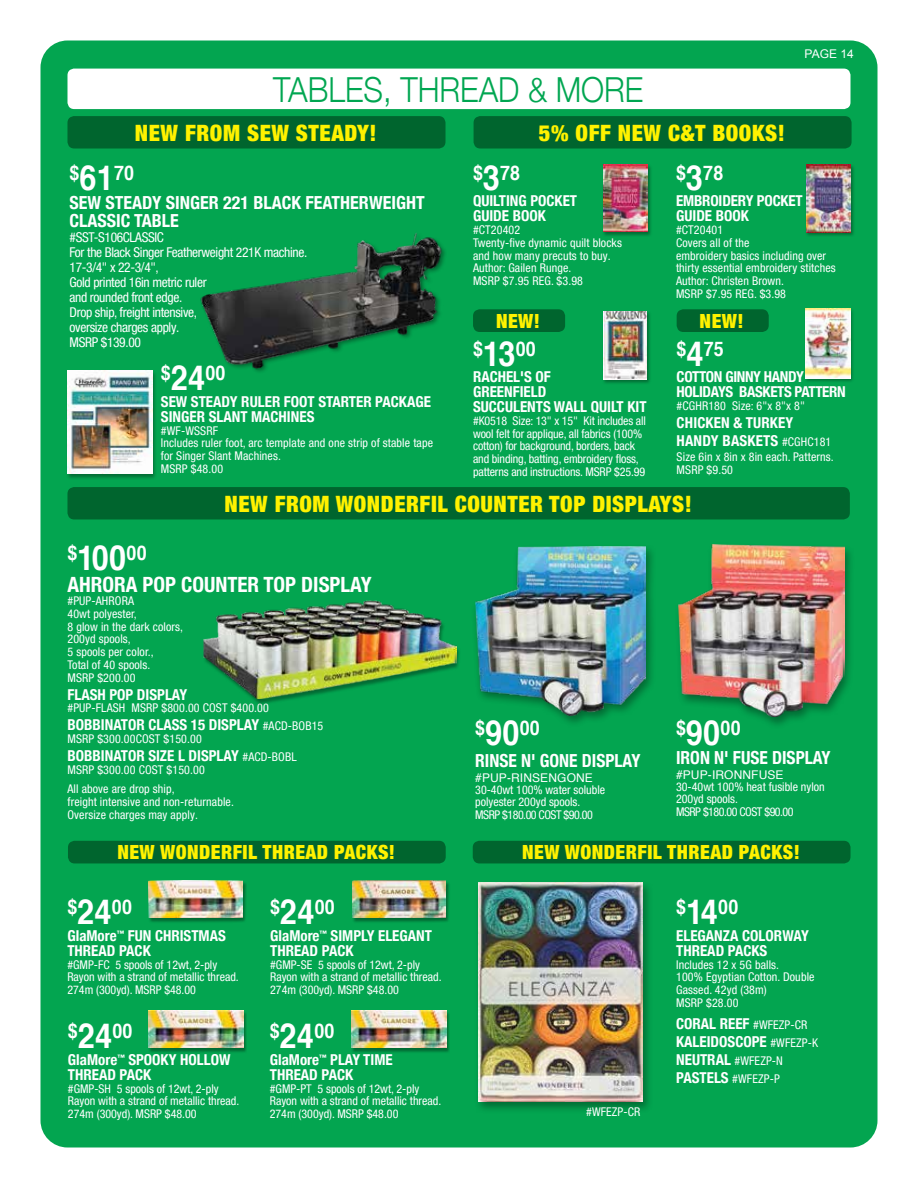
<style>
.page{position:relative;width:918px;height:1188px;background:#fff}
.page>*{position:absolute;margin:0;border:0;box-sizing:border-box;transform-origin:0 0}
.t1{font:300 34.5px "Helvetica Neue";color:#00a651;scale:.9 1}
.t2{font:900 condensed 22.5px "Helvetica Neue";letter-spacing:.025em;color:#fff200}
.t3{font:700 condensed 21px "Helvetica Neue";color:#fff}
.t4{font:700 20.1px "Helvetica";letter-spacing:.01em;color:#fff;scale:.89 1}
.t5{font:900 condensed 19.5px "Helvetica Neue";letter-spacing:.025em;color:#fff200}
.t6{font:700 condensed 18px/18px "Helvetica Neue";color:#fff}
.t7{font:700 condensed 15px/15px "Helvetica Neue";color:#fff}
.t8{font:700 condensed 15px/15px "Helvetica Neue";letter-spacing:-.025em;color:#fff}
.t9{font:condensed 13.5px/15px "Helvetica Neue LT Pro";letter-spacing:-.025em;color:#fff}
.t10{font:condensed 12px/12.8px "Helvetica Neue LT Pro";letter-spacing:.01em;color:#fff}
.t11{font:condensed 12px/12.8px "Helvetica Neue LT Pro";letter-spacing:-.01em;color:#fff}
.t12{font:12px "Helvetica";letter-spacing:.01em;color:#fff}
.t13{font:12px "Arial";color:#fff}
.s1{font-size:34.5px}
.s2{font-family:"Helvetica Neue LT Pro";font-weight:400;font-size:12px}
.s3{font-family:"Helvetica Neue";font-weight:700;font-size:15px}
</style>
<div class="page">
<div style="left:40px;top:40px;width:838px;height:1108px;background:#03a550;border-radius:27px"></div>
<div style="left:471px;top:544px;width:185px;height:183px;background:#000;opacity:.35"></div>
<img style="left:475px;top:546px;width:171px;height:169px">
<div style="left:474px;top:881px;width:179px;height:233px;background:#000;opacity:.35"></div>
<img style="left:479px;top:883px;width:163px;height:218px">
<div style="left:675px;top:542px;width:180px;height:187px;background:#000;opacity:.35"></div>
<img style="left:679px;top:545px;width:165px;height:172px">
<div style="left:68px;top:487px;width:782px;height:32px;background:#00652e;border-radius:7px"></div>
<div style="left:68px;top:69px;width:782px;height:40px;background:#fff;border-radius:7px"></div>
<div style="left:203px;top:602px;width:258px;height:104px;background:#000;opacity:.35"></div>
<img style="left:203px;top:601px;width:253px;height:98px">
<div style="left:352px;top:1011px;width:98px;height:42px;background:#000;opacity:.35"></div>
<img style="left:352px;top:1010px;width:94px;height:38px">
<div style="left:352px;top:881px;width:98px;height:43px;background:#000;opacity:.35"></div>
<img style="left:352px;top:880px;width:94px;height:38px">
<div style="left:148px;top:1011px;width:99px;height:43px;background:#000;opacity:.35"></div>
<img style="left:149px;top:1010px;width:94px;height:38px">
<div style="left:148px;top:882px;width:99px;height:42px;background:#000;opacity:.35"></div>
<img style="left:149px;top:880px;width:94px;height:38px">
<div style="left:804px;top:308px;width:51px;height:75px;background:#000;opacity:.35"></div>
<img style="left:806px;top:309px;width:44px;height:69px">
<div style="left:602px;top:311px;width:49px;height:74px;background:#000;opacity:.35"></div>
<img style="left:604px;top:311px;width:43px;height:68px">
<img style="left:200px;top:233px;width:245px;height:139px">
<div style="left:66px;top:370px;width:92px;height:110px;background:#000;opacity:.35"></div>
<img style="left:68px;top:371px;width:84px;height:103px">
<div style="left:602px;top:164px;width:50px;height:73px;background:#000;opacity:.35"></div>
<img style="left:603px;top:165px;width:45px;height:67px">
<div style="left:805px;top:164px;width:50px;height:73px;background:#000;opacity:.35"></div>
<img style="left:806px;top:165px;width:45px;height:67px">
<div style="left:68px;top:116px;width:378px;height:33px;background:#00652e;border-radius:7px"></div>
<div style="left:474px;top:116px;width:378px;height:33px;background:#00652e;border-radius:7px"></div>
<div style="left:68px;top:841px;width:378px;height:22px;background:#00652e;border-radius:7px"></div>
<div style="left:473px;top:841px;width:378px;height:22px;background:#00652e;border-radius:7px"></div>
<div style="left:677px;top:309px;width:92px;height:23px;background:#00652e;border-radius:7px"></div>
<div style="left:473px;top:309px;width:92px;height:23px;background:#00652e;border-radius:7px"></div>
<h1 class="t1" style="left:273px;top:62px;width:413px">TABLES, THREAD &amp; MORE</h1>
<h2 class="t2" style="left:135px;top:114px;width:243px">NEW FROM SEW STEADY!</h2>
<h2 class="t2" style="left:539px;top:114px;width:247px">5% OFF NEW C&amp;T BOOKS!</h2>
<p class="t13" style="left:805px;top:46px;width:51px">PAGE 14</p>
<h3 class="t4" style="left:70px;top:157px;width:74px">$<span class="s1">61</span>70</h3>
<h3 class="t6" style="left:70px;top:193px;width:357px">SEW STEADY SINGER 221 BLACK FEATHERWEIGHT<br>CLASSIC TABLE</h3>
<p class="t9" style="left:70px;top:230px;width:239px">#SST-S106CLASSIC<br>For the Black Singer Featherweight 221K machine.<br>17-3/4" x 22-3/4",<br>Gold printed 16in metric ruler<br>and rounded front edge.<br>Drop ship, freight intensive,<br>oversize charges apply.<br>MSRP $139.00</p>
<h3 class="t4" style="left:161px;top:357px;width:74px">$<span class="s1">24</span>00</h3>
<p class="t7" style="left:161px;top:393px;width:271px">SEW STEADY RULER FOOT STARTER PACKAGE<br>SINGER SLANT MACHINES</p>
<p class="t10" style="left:161px;top:424px;width:274px">#WF-WSSRF<br>Includes ruler foot, arc template and one strip of stable tape for Singer Slant Machines.<br>MSRP $48.00</p>
<h3 class="t4" style="left:473px;top:157px;width:55px">$<span class="s1">3</span>78</h3>
<p class="t7" style="left:473px;top:193px;width:106px">QUILTING POCKET<br>GUIDE BOOK</p>
<p class="t10" style="left:473px;top:223px;width:150px">#CT20402<br>Twenty-five dynamic quilt blocks and how many precuts to buy.<br>Author: Gailen Runge.<br>MSRP $7.95 REG. $3.98</p>
<h3 class="t4" style="left:676px;top:157px;width:55px">$<span class="s1">3</span>78</h3>
<p class="t7" style="left:676px;top:193px;width:128px">EMBROIDERY POCKET<br>GUIDE BOOK</p>
<p class="t10" style="left:676px;top:223px;width:161px">#CT20401<br>Covers all of the<br>embroidery basics including over thirty essential embroidery stitches<br>Author: Christen Brown.<br>MSRP $7.95 REG. $3.98</p>
<h3 class="t5" style="left:496px;top:305px;width:46px">NEW!</h3>
<h3 class="t5" style="left:700px;top:305px;width:46px">NEW!</h3>
<h3 class="t4" style="left:473px;top:332px;width:72px">$<span class="s1">13</span>00</h3>
<p class="t7" style="left:473px;top:368px;width:175px">RACHEL'S OF<br>GREENFIELD<br>SUCCULENTS WALL QUILT KIT</p>
<p class="t11" style="left:473px;top:414px;width:174px">#K0518 Size: 13" x 15" Kit includes all wool felt for applique, all fabrics (100% cotton) for background, borders, back and binding, batting, embroidery floss, patterns and instructions. MSRP $25.99</p>
<h3 class="t4" style="left:677px;top:332px;width:55px">$<span class="s1">4</span>75</h3>
<p class="t8" style="left:677px;top:368px;width:171px">COTTON GINNY HANDY<br>HOLIDAYS BASKETS PATTERN</p>
<p class="t10" style="left:677px;top:399px;width:130px">#CGHR180 Size: 6"x 8"x 8"</p>
<p class="t7" style="left:677px;top:413px;width:156px;line-height:18px">CHICKEN &amp; TURKEY<br>HANDY BASKETS <span class="s2">#CGHC181</span></p>
<p class="t10" style="left:677px;top:450px;width:159px">Size 6in x 8in x 8in each. Patterns.<br>MSRP $9.50</p>
<h2 class="t2" style="left:225px;top:485px;width:469px">NEW FROM WONDERFIL COUNTER TOP DISPLAYS!</h2>
<h3 class="t4" style="left:68px;top:537px;width:91px">$<span class="s1">100</span>00</h3>
<h3 class="t3" style="left:68px;top:568px;width:306px">AHRORA POP COUNTER TOP DISPLAY</h3>
<p class="t10" style="left:68px;top:594px;width:117px">#PUP-AHRORA<br>40wt polyester,<br>8 glow in the dark colors,<br>200yd spools,<br>5 spools per color.,<br>Total of 40 spools.<br>MSRP $200.00</p>
<p class="t7" style="left:68px;top:686px;width:121px">FLASH POP DISPLAY</p>
<p class="t10" style="left:68px;top:702px;width:203px">#PUP-FLASH MSRP $800.00 COST $400.00</p>
<p class="t7" style="left:68px;top:717px;width:257px">BOBBINATOR CLASS 15 DISPLAY <span class="s2">#ACD-BOB15</span></p>
<p class="t10" style="left:68px;top:732px;width:136px">MSRP $300.00COST $150.00</p>
<p class="t7" style="left:68px;top:747px;width:231px">BOBBINATOR SIZE L DISPLAY <span class="s2">#ACD-BOBL</span></p>
<p class="t10" style="left:68px;top:760px;width:139px;line-height:19.5px">MSRP $300.00 COST $150.00<br>All above are drop ship,</p>
<p class="t10" style="left:68px;top:795px;width:168px">freight intensive and non-returnable.<br>Oversize charges may apply.</p>
<h3 class="t4" style="left:475px;top:712px;width:74px">$<span class="s1">90</span>00</h3>
<h3 class="t6" style="left:475px;top:751px;width:167px">RINSE N' GONE DISPLAY</h3>
<p class="t12" style="left:475px;top:769px;width:119px">#PUP-RINSENGONE</p>
<p class="t10" style="left:475px;top:784px;width:131px;line-height:12.3px">30-40wt 100% water soluble polyester 200yd spools.<br>MSRP $180.00 COST $90.00</p>
<h3 class="t4" style="left:676px;top:712px;width:74px">$<span class="s1">90</span>00</h3>
<h3 class="t6" style="left:676px;top:748px;width:156px">IRON N' FUSE DISPLAY</h3>
<p class="t12" style="left:676px;top:766px;width:109px">#PUP-IRONNFUSE</p>
<p class="t10" style="left:676px;top:781px;width:150px;line-height:12.3px">30-40wt 100% heat fusible nylon<br>200yd spools.<br>MSRP $180.00 COST $90.00</p>
<h3 class="t5" style="left:117px;top:836px;width:279px">NEW WONDERFIL THREAD PACKS!</h3>
<h3 class="t5" style="left:522px;top:836px;width:279px">NEW WONDERFIL THREAD PACKS!</h3>
<h3 class="t4" style="left:67px;top:891px;width:74px">$<span class="s1">24</span>00</h3>
<p class="t7" style="left:67px;top:927px;width:160px">GlaMore<sup>™</sup> FUN CHRISTMAS<br>THREAD PACK</p>
<p class="t10" style="left:67px;top:958px;width:173px">#GMP-FC 5 spools of 12wt, 2-ply<br>Rayon with a strand of metallic thread.<br>274m (300yd). MSRP $48.00</p>
<h3 class="t4" style="left:68px;top:1015px;width:74px">$<span class="s1">24</span>00</h3>
<p class="t7" style="left:68px;top:1051px;width:164px">GlaMore<sup>™</sup> SPOOKY HOLLOW<br>THREAD PACK</p>
<p class="t10" style="left:68px;top:1082px;width:173px">#GMP-SH 5 spools of 12wt, 2-ply<br>Rayon with a strand of metallic thread.<br>274m (300yd). MSRP $48.00</p>
<h3 class="t4" style="left:270px;top:891px;width:74px">$<span class="s1">24</span>00</h3>
<p class="t7" style="left:270px;top:927px;width:163px">GlaMore<sup>™</sup> SIMPLY ELEGANT<br>THREAD PACK</p>
<p class="t10" style="left:270px;top:958px;width:173px">#GMP-SE 5 spools of 12wt, 2-ply<br>Rayon with a strand of metallic thread.<br>274m (300yd). MSRP $48.00</p>
<h3 class="t4" style="left:270px;top:1015px;width:74px">$<span class="s1">24</span>00</h3>
<p class="t7" style="left:270px;top:1051px;width:124px">GlaMore<sup>™</sup> PLAY TIME<br>THREAD PACK</p>
<p class="t10" style="left:270px;top:1082px;width:173px">#GMP-PT 5 spools of 12wt, 2-ply<br>Rayon with a strand of metallic thread.<br>274m (300yd). MSRP $48.00</p>
<p class="t10" style="left:586px;top:1105px;width:56px">#WFEZP-CR</p>
<h3 class="t4" style="left:676px;top:891px;width:71px">$<span class="s1">14</span>00</h3>
<p class="t7" style="left:676px;top:927px;width:134px">ELEGANZA COLORWAY<br>THREAD PACKS</p>
<p class="t10" style="left:676px;top:958px;width:140px">Includes 12 x 5G balls.<br>100% Egyptian Cotton. Double<br>Gassed. 42yd (38m)<br>MSRP $28.00</p>
<p class="t7" style="left:676px;top:1013px;width:143px;line-height:18px">CORAL REEF <span class="s2">#WFEZP-CR<br></span>KALEIDOSCOPE <span class="s2">#WFEZP-K</span></p>
<p class="t10" style="left:676px;top:1051px;width:108px;line-height:18px"><span class="s3">NEUTRAL</span> #WFEZP-N<br><span class="s3">PASTELS</span> #WFEZP-P</p>
</div>
